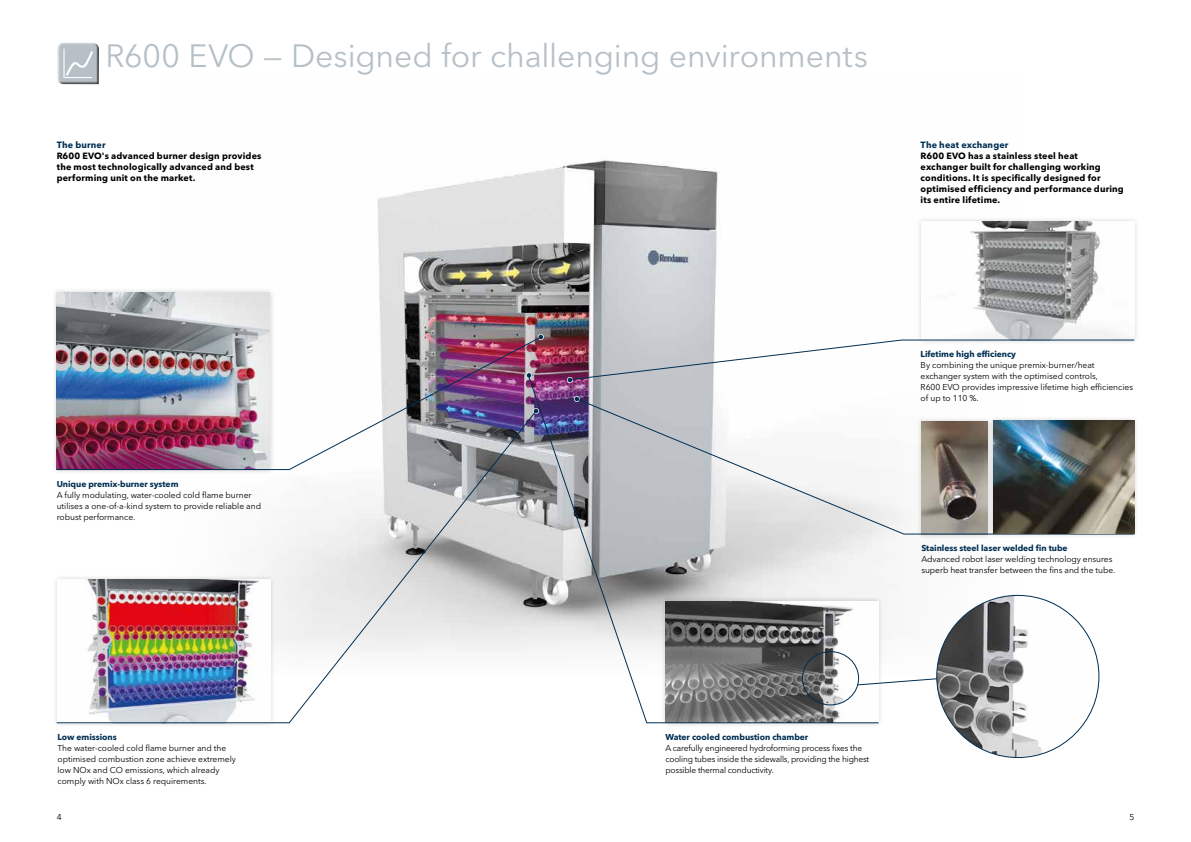
<style>
.page{position:relative;width:1191px;height:842px;background:#fff}
.page>*{position:absolute;margin:0;border:0;box-sizing:border-box;transform-origin:0 0}
.t1{font:32px "Avenir Next LT Pro";letter-spacing:-.005em;color:#b6c0c6}
.t2{font:700 9px/11px "Avenir Next LT Pro";letter-spacing:.015em;color:#000}
.t3{font:700 9px "Avenir Next LT Pro";letter-spacing:.015em;color:#002f53}
.t4{font:8.5px/11px "Avenir Next LT Pro";letter-spacing:-.005em;color:#000}
.t5{font:700 8.5px "Avenir Next LT Pro";letter-spacing:-.005em;color:#002f53}
</style>
<div class="page">
<img style="left:377px;top:160px;width:341px;height:215px">
<div style="left:916px;top:416px;width:77px;height:124px;background:#000;opacity:.2"></div>
<div style="left:52px;top:574px;width:224px;height:155px;background:#000;opacity:.2"></div>
<div style="left:51px;top:287px;width:224px;height:188px;background:#000;opacity:.2"></div>
<img style="left:57px;top:293px;width:212px;height:43px">
<div style="left:916px;top:216px;width:223px;height:130px;background:#f8f8f8"></div>
<img style="left:921px;top:222px;width:213px;height:118px">
<svg style="left:57px;top:43px;width:42px;height:41px;background:#b7c0c4"></svg>
<div style="left:660px;top:595px;width:223px;height:133px;background:#000;opacity:.2"></div>
<svg style="left:538px;top:334px;width:6px;height:6px"></svg>
<img style="left:56px;top:470px;width:472px;height:253px">
<svg style="left:879px;top:416px;width:108px;height:118px"></svg>
<svg style="left:528px;top:375px;width:351px;height:348px"></svg>
<svg style="left:567px;top:340px;width:567px;height:43px"></svg>
<img style="left:56px;top:336px;width:485px;height:134px">
<div style="left:802px;top:651px;width:57px;height:54px;border:1px solid #002f53;border-radius:50%"></div>
<svg style="left:857px;top:674px;width:79px;height:11px"></svg>
<img style="left:936px;top:595px;width:163px;height:162px;border-radius:81px">
<div style="left:987px;top:415px;width:152px;height:124px;background:#000;opacity:.2"></div>
<img style="left:993px;top:421px;width:141px;height:113px">
<h1 class="t1" style="left:106px;top:36px;width:763px">R600 EVO — Designed for challenging environments</h1>
<p class="t3" style="left:57px;top:140px;width:50px">The burner</p>
<p class="t2" style="left:57px;top:150px;width:206px">R600 EVO's advanced burner design provides the most technologically advanced and best performing unit on the market.</p>
<p class="t3" style="left:920px;top:140px;width:89px">The heat exchanger</p>
<p class="t2" style="left:920px;top:150px;width:205px">R600 EVO has a stainless steel heat exchanger built for challenging working conditions. It is specifically designed for optimised efficiency and performance during its entire lifetime.</p>
<p class="t5" style="left:57px;top:479px;width:123px">Unique premix-burner system</p>
<p class="t4" style="left:57px;top:490px;width:206px">A fully modulating, water-cooled cold flame burner utilises a one-of-a-kind system to provide reliable and robust performance.</p>
<p class="t5" style="left:920px;top:349px;width:97px">Lifetime high efficiency</p>
<p class="t4" style="left:920px;top:360px;width:214px">By combining the unique premix-burner/heat exchanger system with the optimised controls,<br>R600 EVO provides impressive lifetime high efficiencies of up to 110 %.</p>
<p class="t5" style="left:921px;top:543px;width:148px">Stainless steel laser welded fin tube</p>
<p class="t4" style="left:921px;top:554px;width:195px">Advanced robot laser welding technology ensures superb heat transfer between the fins and the tube.</p>
<p class="t5" style="left:58px;top:731px;width:61px">Low emissions</p>
<p class="t4" style="left:58px;top:742px;width:180px">The water-cooled cold flame burner and the optimised combustion zone achieve extremely low NOx and CO emissions, which already comply with NOx class 6 requirements.</p>
<p class="t5" style="left:665px;top:731px;width:144px">Water cooled combustion chamber</p>
<p class="t4" style="left:665px;top:742px;width:205px">A carefully engineered hydroforming process fixes the cooling tubes inside the sidewalls, providing the highest possible thermal conductivity.</p>
<p class="t4" style="left:57px;top:811px;width:6px">4</p>
<p class="t4" style="left:1129px;top:811px;width:6px">5</p>
</div>
